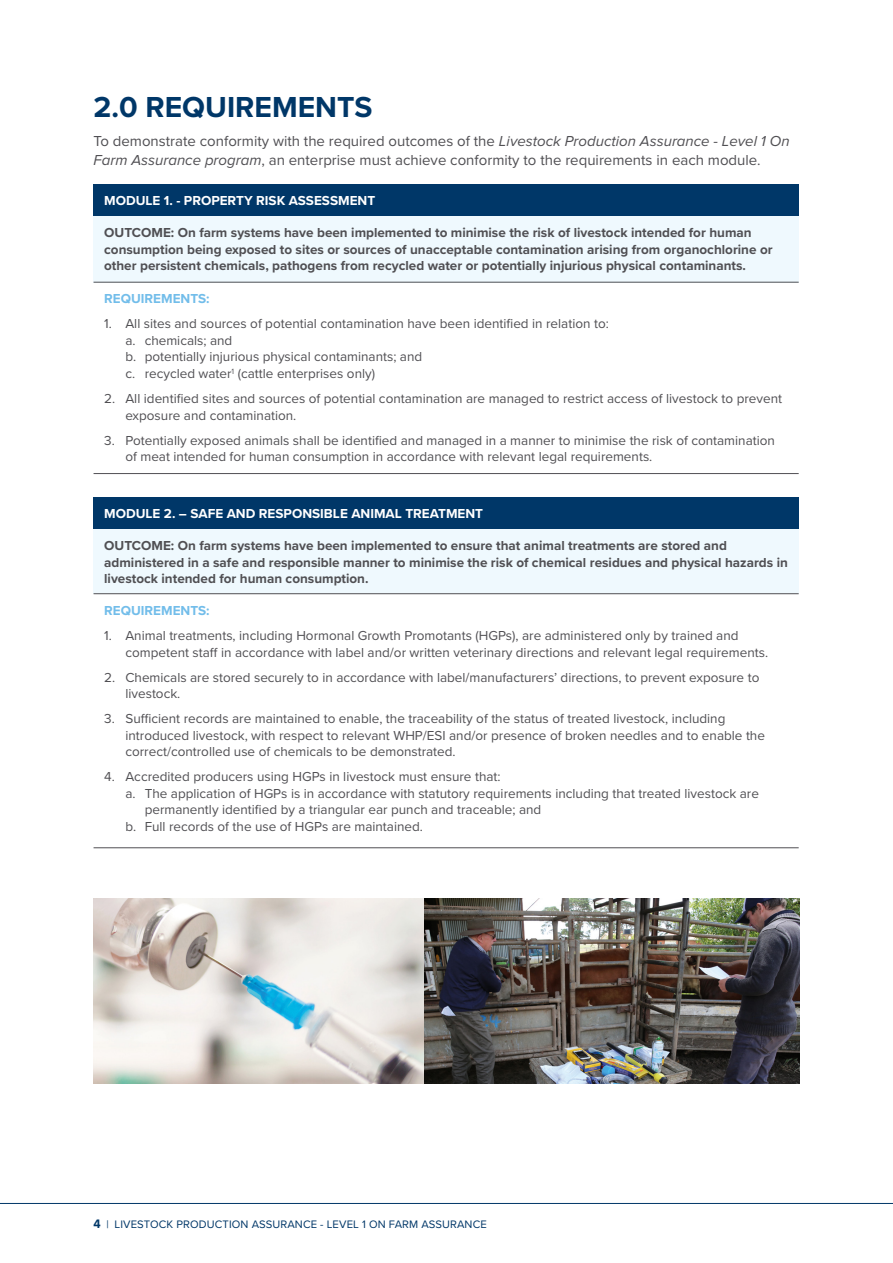
<style>
.page{position:relative;width:893px;height:1263px;background:#fff}
.page>*{position:absolute;margin:0;border:0;box-sizing:border-box;transform-origin:0 0}
.t1{font:700 30px "Proxima Nova";color:#003768}
.t2{font:15px/19.5px "Proxima Nova";color:#504f53}
.t3{font:13.5px/16.5px "Proxima Nova";color:#504f53}
.t4{font:700 13.5px/16.5px "Proxima Nova";color:#504f53}
.t5{font:700 13.5px "Proxima Nova";color:#fff}
.t6{font:700 13.5px "Proxima Nova";color:#72bdea}
.t7{font:11.25px "Proxima Nova";letter-spacing:.01em;color:#003768}
.s1{font-style:italic}
.s2{font-weight:700;font-size:12.75px}
</style>
<div class="page">
<div style="left:94px;top:184px;width:705px;height:32px;background:#003768"></div>
<div style="left:94px;top:216px;width:705px;height:66px;background:#eff9fe"></div>
<hr style="left:94px;top:282px;width:705px;height:1px;background:#504f53">
<hr style="left:94px;top:473px;width:705px;height:1px;background:#504f53">
<div style="left:94px;top:497px;width:705px;height:32px;background:#003768"></div>
<div style="left:94px;top:529px;width:705px;height:65px;background:#eff9fe"></div>
<hr style="left:94px;top:593px;width:705px;height:1px;background:#504f53">
<hr style="left:94px;top:847px;width:705px;height:1px;background:#504f53">
<img style="left:423px;top:899px;width:376px;height:184px">
<img style="left:94px;top:899px;width:329px;height:184px">
<hr style="left:0;top:1203px;width:893px;height:1px;background:#003768">
<h1 class="t1" style="left:94px;top:85px;width:280px">2.0 REQUIREMENTS</h1>
<p class="t2" style="left:94px;top:130px;width:697px">To demonstrate conformity with the required outcomes of the <span class="s1">Livestock Production Assurance - Level 1 On<br>Farm Assurance program</span>, an enterprise must achieve conformity to the requirements in each module.</p>
<p class="t5" style="left:104px;top:191px;width:273px">MODULE 1. - PROPERTY RISK ASSESSMENT</p>
<p class="t4" style="left:104px;top:224px;width:670px">OUTCOME: On farm systems have been implemented to minimise the risk of livestock intended for human consumption being exposed to sites or sources of unacceptable contamination arising from organochlorine or other persistent chemicals, pathogens from recycled water or potentially injurious physical contaminants.</p>
<p class="t6" style="left:104px;top:289px;width:107px">REQUIREMENTS:</p>
<p class="t3" style="left:125px;top:315px;width:485px;text-indent:-21px">1. All sites and sources of potential contamination have been identified in relation to: a. chemicals; and<br>b. potentially injurious physical contaminants; and<br>c. recycled water<sup>1</sup> (cattle enterprises only)</p>
<p class="t3" style="left:125px;top:390px;width:658px;text-indent:-21px">2. All identified sites and sources of potential contamination are managed to restrict access of livestock to prevent exposure and contamination.</p>
<p class="t3" style="left:125px;top:431px;width:651px;text-indent:-21px">3. Potentially exposed animals shall be identified and managed in a manner to minimise the risk of contamination of meat intended for human consumption in accordance with relevant legal requirements.</p>
<p class="t5" style="left:104px;top:504px;width:380px">MODULE 2. – SAFE AND RESPONSIBLE ANIMAL TREATMENT</p>
<p class="t4" style="left:104px;top:537px;width:685px">OUTCOME: On farm systems have been implemented to ensure that animal treatments are stored and administered in a safe and responsible manner to minimise the risk of chemical residues and physical hazards in livestock intended for human consumption.</p>
<p class="t6" style="left:104px;top:600px;width:107px">REQUIREMENTS:</p>
<p class="t3" style="left:125px;top:627px;width:644px;text-indent:-21px">1. Animal treatments, including Hormonal Growth Promotants (HGPs), are administered only by trained and competent staff in accordance with label and/or written veterinary directions and relevant legal requirements.</p>
<p class="t3" style="left:125px;top:668px;width:635px;text-indent:-21px">2. Chemicals are stored securely to in accordance with label/manufacturers’ directions, to prevent exposure to livestock.</p>
<p class="t3" style="left:125px;top:710px;width:641px;text-indent:-21px">3. Sufficient records are maintained to enable, the traceability of the status of treated livestock, including introduced livestock, with respect to relevant WHP/ESI and/or presence of broken needles and to enable the correct/controlled use of chemicals to be demonstrated.</p>
<p class="t3" style="left:104px;top:768px;width:398px">4. Accredited producers using HGPs in livestock must ensure that:</p>
<p class="t3" style="left:125px;top:784px;width:635px">a. The application of HGPs is in accordance with statutory requirements including that treated livestock are</p>
<p class="t3" style="left:145px;top:801px;width:398px">permanently identified by a triangular ear punch and traceable; and</p>
<p class="t3" style="left:125px;top:817px;width:299px">b. Full records of the use of HGPs are maintained.</p>
<p class="t7" style="left:94px;top:1215px;width:395px"><span class="s2">4</span> | LIVESTOCK PRODUCTION ASSURANCE - LEVEL 1 ON FARM ASSURANCE</p>
</div>
